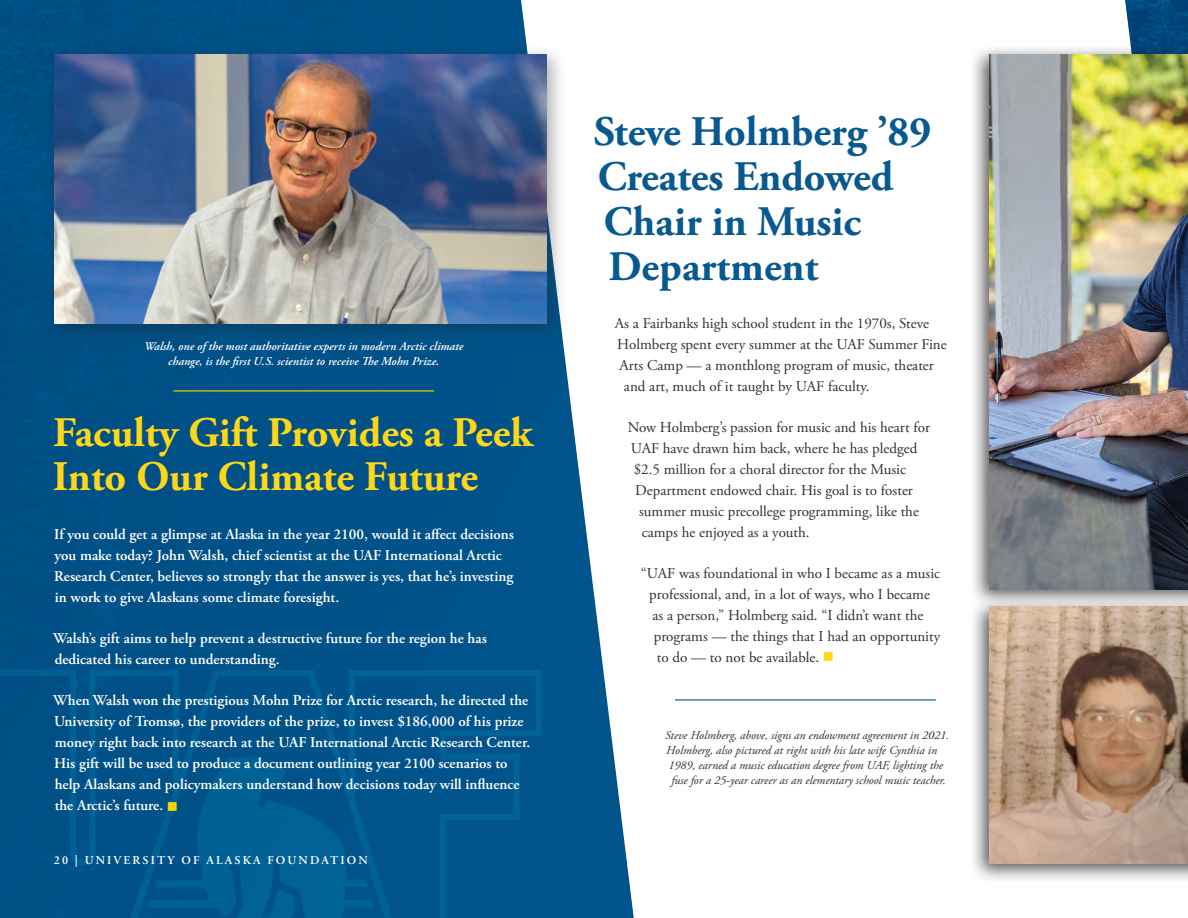
<style>
.page{position:relative;width:1188px;height:918px;background:#fff}
.page>*{position:absolute;margin:0;border:0;box-sizing:border-box;transform-origin:0 0}
.t1{font:700 42px/45px "Adobe Garamond Pro";color:#08598f}
.t2{font:700 42px/45px "Adobe Garamond Pro";color:#fed718}
.t3{font:600 15px/21px "Adobe Garamond Pro";color:#fff}
.t4{font:15px "Adobe Garamond Pro";color:#312f30}
.t5{font:italic 12px "Adobe Garamond Pro";color:#312f30}
.t6{font:italic 600 12px/15px "Adobe Garamond Pro";color:#fff;text-align:center}
.t7{font:600 12px "Adobe Garamond Pro";letter-spacing:.175em;color:#fff}
.s1{color:#fed503}
.s2{color:#fed718}
</style>
<div class="page">
<img style="left:0;top:0;width:634px;height:918px">
<svg style="left:404px;top:667px;width:141px;height:251px;background:#00558c"></svg>
<svg style="left:0;top:667px;width:118px;height:251px;background:#005288"></svg>
<svg style="left:118px;top:667px;width:286px;height:251px;background:#00538a"></svg>
<svg style="left:141px;top:755px;width:239px;height:163px;background:#005a8f"></svg>
<img style="left:1125px;top:0;width:63px;height:44px">
<div style="left:44px;top:44px;width:523px;height:300px;background:#231f20;opacity:.35"></div>
<img style="left:54px;top:54px;width:492px;height:270px">
<hr style="left:675px;top:699px;width:261px;height:1px;background:#00548b">
<hr style="left:173px;top:390px;width:261px;height:2px;background:#fed503">
<div style="left:969px;top:44px;width:219px;height:565px;background:#231f20;opacity:.75"></div>
<img style="left:989px;top:54px;width:199px;height:535px">
<div style="left:969px;top:596px;width:219px;height:288px;background:#231f20;opacity:.75"></div>
<img style="left:989px;top:607px;width:199px;height:257px">
<p class="t6" style="left:144px;top:338px;width:321px">Walsh, one of the most authoritative experts in modern Arctic climate change, is the first U.S. scientist to receive The Mohn Prize.</p>
<h1 class="t2" style="left:53px;top:410px;width:481px">Faculty Gift Provides a Peek<br>Into Our Climate Future</h1>
<p class="t3" style="left:54px;top:523px;width:461px">If you could get a glimpse at Alaska in the year 2100, would it affect decisions you make today? John Walsh, chief scientist at the UAF International Arctic Research Center, believes so strongly that the answer is yes, that he’s investing in work to give Alaskans some climate foresight.</p>
<p class="t3" style="left:53px;top:628px;width:435px">Walsh’s gift aims to help prevent a destructive future for the region he has dedicated his career to understanding.</p>
<p class="t3" style="left:53px;top:690px;width:478px">When Walsh won the prestigious Mohn Prize for Arctic research, he directed the University of Tromsø, the providers of the prize, to invest $186,000 of his prize money right back into research at the UAF International Arctic Research Center.<br>His gift will be used to produce a document outlining year 2100 scenarios to help Alaskans and policymakers understand how decisions today will influence the Arctic’s future. <span class="s1">■</span></p>
<p class="t7" style="left:54px;top:853px;width:315px">20 | UNIVERSITY OF ALASKA FOUNDATION</p>
<h1 class="t1" style="left:594px;top:110px;width:339px">Steve Holmberg ’89<br>Creates Endowed<br>Chair in Music<br>Department</h1>
<p class="t4" style="left:615px;top:314px;width:316px">As a Fairbanks high school student in the 1970s, Steve</p>
<p class="t4" style="left:617px;top:335px;width:331px">Holmberg spent every summer at the UAF Summer Fine</p>
<p class="t4" style="left:619px;top:356px;width:316px">Arts Camp — a monthlong program of music, theater</p>
<p class="t4" style="left:624px;top:377px;width:247px">and art, much of it taught by UAF faculty.</p>
<p class="t4" style="left:628px;top:418px;width:304px">Now Holmberg’s passion for music and his heart for</p>
<p class="t4" style="left:631px;top:439px;width:288px">UAF have drawn him back, where he has pledged</p>
<p class="t4" style="left:634px;top:460px;width:274px">$2.5 million for a choral director for the Music</p>
<p class="t4" style="left:635px;top:481px;width:279px">Department endowed chair. His goal is to foster</p>
<p class="t4" style="left:639px;top:502px;width:281px">summer music precollege programming, like the</p>
<p class="t4" style="left:642px;top:523px;width:169px">camps he enjoyed as a youth.</p>
<p class="t4" style="left:641px;top:565px;width:301px">“UAF was foundational in who I became as a music</p>
<p class="t4" style="left:649px;top:586px;width:282px">professional, and, in a lot of ways, who I became</p>
<p class="t4" style="left:652px;top:607px;width:273px">as a person,” Holmberg said. “I didn’t want the</p>
<p class="t4" style="left:654px;top:628px;width:288px">programs — the things that I had an opportunity</p>
<p class="t4" style="left:657px;top:649px;width:179px">to do — to not be available. <span class="s2">■</span></p>
<p class="t5" style="left:665px;top:728px;width:285px">Steve Holmberg, above, signs an endowment agreement in 2021.</p>
<p class="t5" style="left:666px;top:743px;width:272px">Holmberg, also pictured at right with his late wife Cynthia in</p>
<p class="t5" style="left:668px;top:758px;width:276px">1989, earned a music education degree from UAF, lighting the</p>
<p class="t5" style="left:671px;top:773px;width:276px">fuse for a 25-year career as an elementary school music teacher.</p>
</div>
